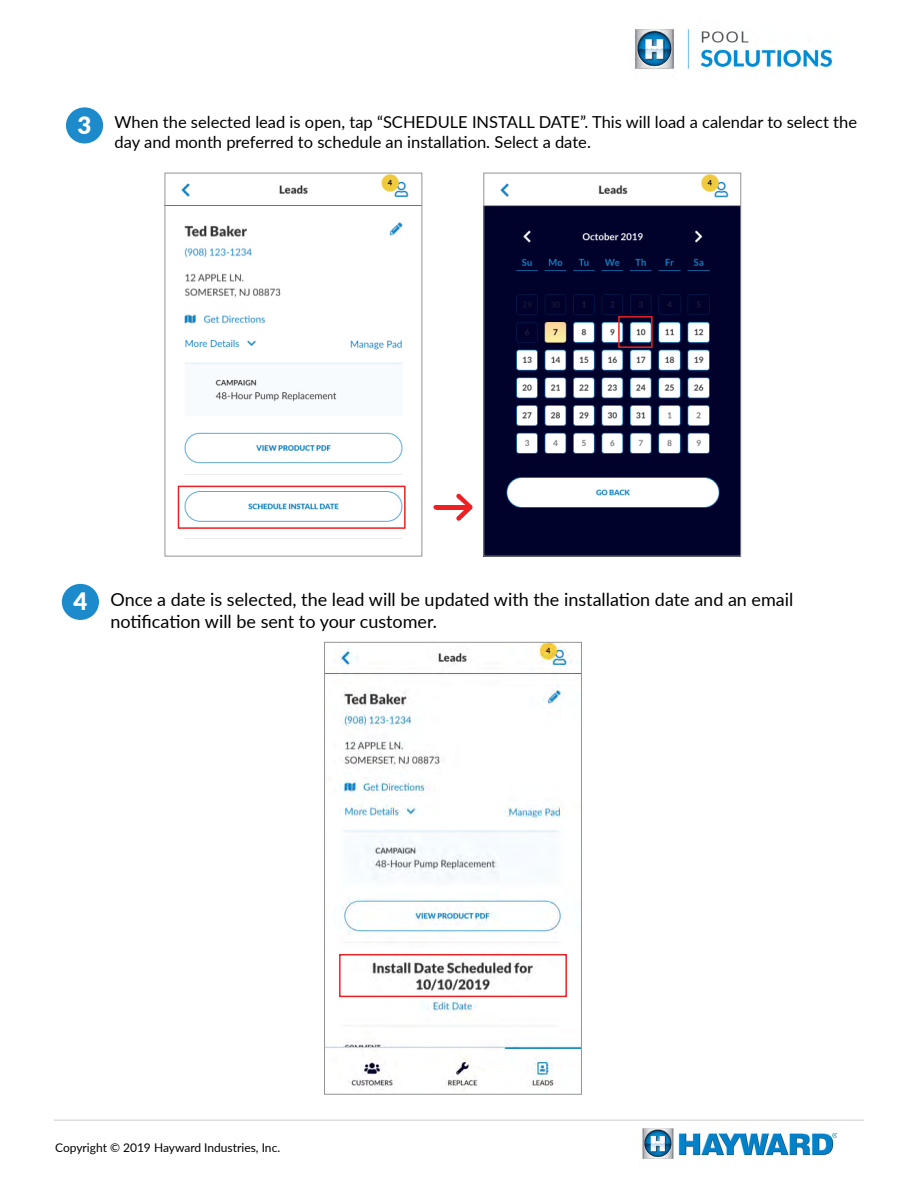
<style>
.page{position:relative;width:918px;height:1188px;background:#fff}
.page>*{position:absolute;margin:0;border:0;box-sizing:border-box;transform-origin:0 0}
.t1{font:18px/21.6px "Lato";color:#000}
.t2{font:16.5px/19.8px "Lato";color:#000}
.t3{font:12px "Lato";color:#000}
.s1{font-weight:900;font-size:24px;color:#fff}
</style>
<div class="page">
<img style="left:635px;top:28px;width:198px;height:41px">
<img style="left:642px;top:1128px;width:194px;height:31px">
<hr style="left:54px;top:1120px;width:810px;height:1px;background:#cdcccb">
<div style="left:66px;top:107px;width:37px;height:36px;background:#1c8acb;border-radius:50%"></div>
<img style="left:485px;top:175px;width:254px;height:379px">
<div style="left:483px;top:173px;width:258px;height:383px;border:1px solid #949494"></div>
<div style="left:62px;top:584px;width:37px;height:36px;background:#1c8acb;border-radius:50%"></div>
<img style="left:167px;top:175px;width:253px;height:364px">
<div style="left:165px;top:173px;width:257px;height:383px;border:1px solid #949494"></div>
<img style="left:326px;top:644px;width:254px;height:446px">
<div style="left:324px;top:642px;width:258px;height:453px;border:1px solid #949494"></div>
<div style="left:178px;top:486px;width:228px;height:43px;border:2px solid #ed2124"></div>
<div style="left:618px;top:316px;width:35px;height:32px;border:2px solid #ed2124"></div>
<svg style="left:433px;top:505px;width:3px;height:5px"></svg>
<svg style="left:456px;top:494px;width:17px;height:27px"></svg>
<div style="left:436px;top:505px;width:31px;height:5px;background:#ed2024"></div>
<div style="left:339px;top:954px;width:228px;height:43px;border:2px solid #ed2124"></div>
<p class="t2" style="left:115px;top:112px;width:744px;text-indent:-37px"><span class="s1">3</span> When the selected lead is open, tap “SCHEDULE INSTALL DATE”. This will load a calendar to select the day and month preferred to schedule an installation. Select a date.</p>
<p class="t1" style="left:110px;top:588px;width:685px;text-indent:-37px"><span class="s1">4</span> Once a date is selected, the lead will be updated with the installation date and an email notification will be sent to your customer.</p>
<p class="t3" style="left:55px;top:1139px;width:227px">Copyright © 2019 Hayward Industries, Inc.</p>
</div>
